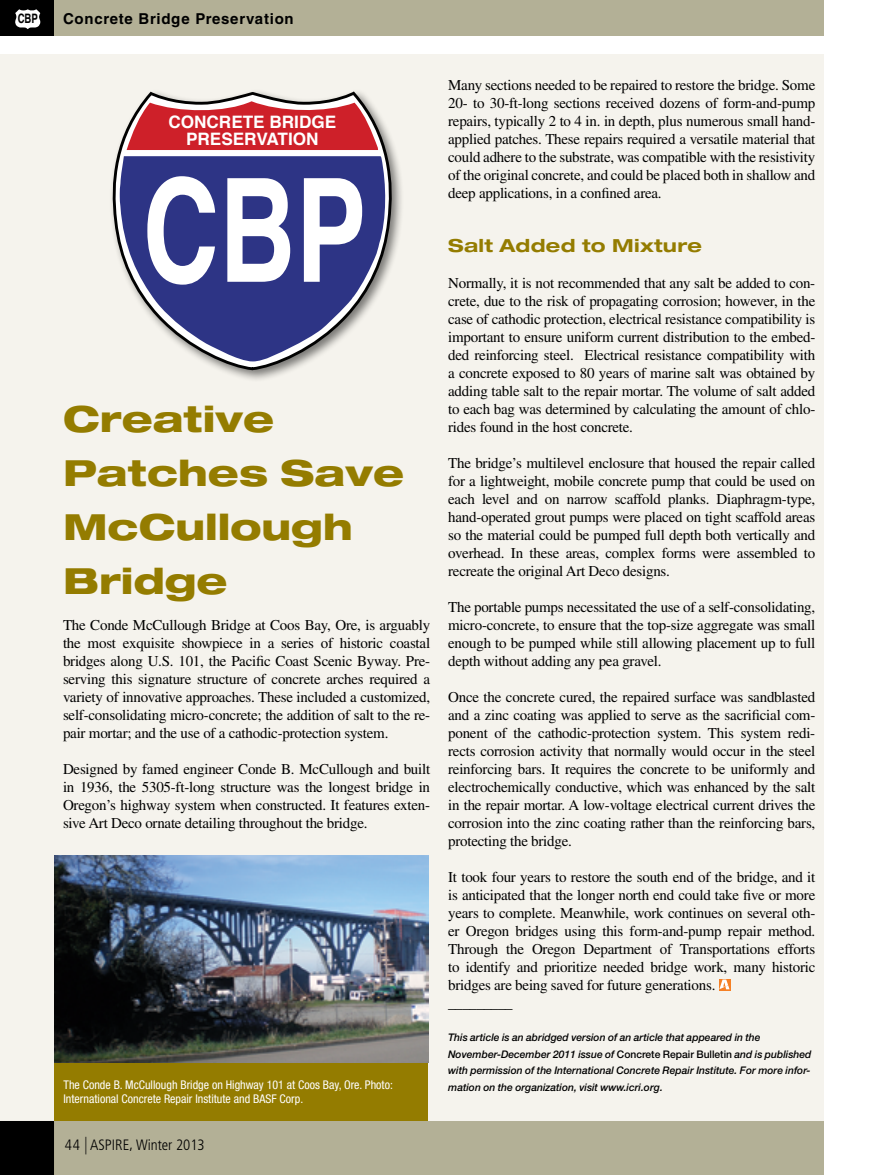
<style>
.page{position:relative;width:878px;height:1175px;background:#fff}
.page>*{position:absolute;margin:0;border:0;box-sizing:border-box;transform-origin:0 0}
.t1{font:700 143.85px "Helvetica";color:#fff;scale:.74 1}
.t2{font:800 expanded 36px/54px "Helvetica Neue LT Std";color:#947c00;scale:1.06 1}
.t3{font:700 expanded 18px "Helvetica Neue LT Std";letter-spacing:.015em;color:#947c00;scale:1.06 1}
.t4{font:700 17.1px/17.1px "Helvetica";color:#fff;text-align:center}
.t5{font:15px/18px "Times LT Std";letter-spacing:-.015em;color:#000;text-align:justify}
.t6{font:700 15px "Helvetica LT Std";letter-spacing:.05em;color:#000}
.t7{font:300 condensed 15px "Frutiger LT Std";color:#000}
.t8{font:700 13.05px "Helvetica";color:#000;scale:.74 1}
.t9{font:condensed 12px/14.4px "Helvetica Neue LT Std";color:#fff}
.t10{font:italic 500 10.5px/16.5px "Helvetica Neue LT Std";color:#000}
.s1{font-size:17.55px}
.s2{font-style:normal}
</style>
<div class="page">
<div style="left:0;top:54px;width:824px;height:1066px;background:#f5f3ed"></div>
<div style="left:0;top:0;width:824px;height:36px;background:#b3b096"></div>
<div style="left:0;top:1120px;width:824px;height:54px;background:#b3b096"></div>
<div style="left:0;top:1120px;width:54px;height:54px;background:#000"></div>
<div style="left:0;top:0;width:54px;height:36px;background:#000"></div>
<svg style="left:15px;top:9px;width:25px;height:20px"></svg>
<svg style="left:719px;top:979px;width:11px;height:11px"></svg>
<svg style="left:719px;top:979px;width:10px;height:10px"></svg>
<div style="left:109px;top:88px;width:295px;height:294px;background:#000;opacity:.5"></div>
<svg style="left:111px;top:88px;width:282px;height:284px"></svg>
<svg style="left:127px;top:101px;width:251px;height:49px;background:#cc3f46"></svg>
<svg style="left:120px;top:156px;width:267px;height:205px;background:#4f5594"></svg>
<div style="left:54px;top:1062px;width:374px;height:58px;background:#947c00"></div>
<img style="left:54px;top:855px;width:374px;height:207px">
<p class="t8" style="left:18px;top:8px;width:29px">CBP</p>
<p class="t6" style="left:63px;top:9px;width:232px">Concrete Bridge Preservation</p>
<p class="t4" style="left:168px;top:114px;width:169px">CONCRETE BRIDGE<br>PRESERVATION</p>
<h1 class="t1" style="left:143px;top:115px;width:303px">CBP</h1>
<h2 class="t2" style="left:63px;top:391px;width:323px">Creative<br>Patches Save<br>McCullough<br>Bridge</h2>
<p class="t5" style="left:63px;top:616px;width:368px">The Conde McCullough Bridge at Coos Bay, Ore, is arguably the most exquisite showpiece in a series of historic coastal bridges along U.S. 101, the Pacific Coast Scenic Byway. Pre&shy;serving this signature structure of concrete arches required a variety of innovative approaches. These included a customized, self-consolidating micro-concrete; the addition of salt to the re&shy;pair mortar; and the use of a cathodic-protection system.</p>
<p class="t5" style="left:63px;top:760px;width:368px">Designed by famed engineer Conde B. McCullough and built in 1936, the 5305-ft-long structure was the longest bridge in Oregon’s highway system when constructed. It features exten&shy;sive Art Deco ornate detailing throughout the bridge.</p>
<p class="t9" style="left:63px;top:1077px;width:331px">The Conde B. McCullough Bridge on Highway 101 at Coos Bay, Ore. Photo:<br>International Concrete Repair Institute and BASF Corp.</p>
<p class="t7" style="left:65px;top:1136px;width:141px">44 <span class="s1">|</span> ASPIRE, Winter 2013</p>
<p class="t5" style="left:448px;top:76px;width:368px">Many sections needed to be repaired to restore the bridge. Some 20- to 30-ft-long sections received dozens of form-and-pump repairs, typically 2 to 4 in. in depth, plus numerous small hand&shy;applied patches. These repairs required a versatile material that could adhere to the substrate, was compatible with the resistivity of the original concrete, and could be placed both in shallow and deep applications, in a confined area.</p>
<p class="t3" style="left:448px;top:234px;width:241px">Salt Added to Mixture</p>
<p class="t5" style="left:448px;top:274px;width:368px">Normally, it is not recommended that any salt be added to con&shy;crete, due to the risk of propagating corrosion; however, in the case of cathodic protection, electrical resistance compatibility is important to ensure uniform current distribution to the embed&shy;ded reinforcing steel. Electrical resistance compatibility with a concrete exposed to 80 years of marine salt was obtained by adding table salt to the repair mortar. The volume of salt added to each bag was determined by calculating the amount of chlo&shy;rides found in the host concrete.</p>
<p class="t5" style="left:448px;top:454px;width:368px">The bridge’s multilevel enclosure that housed the repair called for a lightweight, mobile concrete pump that could be used on each level and on narrow scaffold planks. Diaphragm-type, hand-operated grout pumps were placed on tight scaffold areas so the material could be pumped full depth both vertically and overhead. In these areas, complex forms were assembled to recreate the original Art Deco designs.</p>
<p class="t5" style="left:448px;top:598px;width:368px">The portable pumps necessitated the use of a self-consolidating, micro-concrete, to ensure that the top-size aggregate was small enough to be pumped while still allowing placement up to full depth without adding any pea gravel.</p>
<p class="t5" style="left:448px;top:688px;width:368px">Once the concrete cured, the repaired surface was sandblasted and a zinc coating was applied to serve as the sacrificial com&shy;ponent of the cathodic-protection system. This system redi&shy;rects corrosion activity that normally would occur in the steel reinforcing bars. It requires the concrete to be uniformly and electrochemically conductive, which was enhanced by the salt in the repair mortar. A low-voltage electrical current drives the corrosion into the zinc coating rather than the reinforcing bars, protecting the bridge.</p>
<p class="t5" style="left:448px;top:868px;width:369px;text-align:left">It took four years to restore the south end of the bridge, and it is anticipated that the longer north end could take five or more years to complete. Meanwhile, work continues on several oth&shy;er Oregon bridges using this form-and-pump repair method.<br>Through the Oregon Department of Transportations efforts to identify and prioritize needed bridge work, many historic bridges are being saved for future generations.<br>_________</p>
<p class="t10" style="left:448px;top:1029px;width:365px">This article is an abridged version of an article that appeared in the November-December 2011 issue of <span class="s2">Concrete Repair Bulletin</span> and is published with permission of the International Concrete Repair Institute. For more infor&shy;mation on the organization, visit www.icri.org.</p>
</div>
